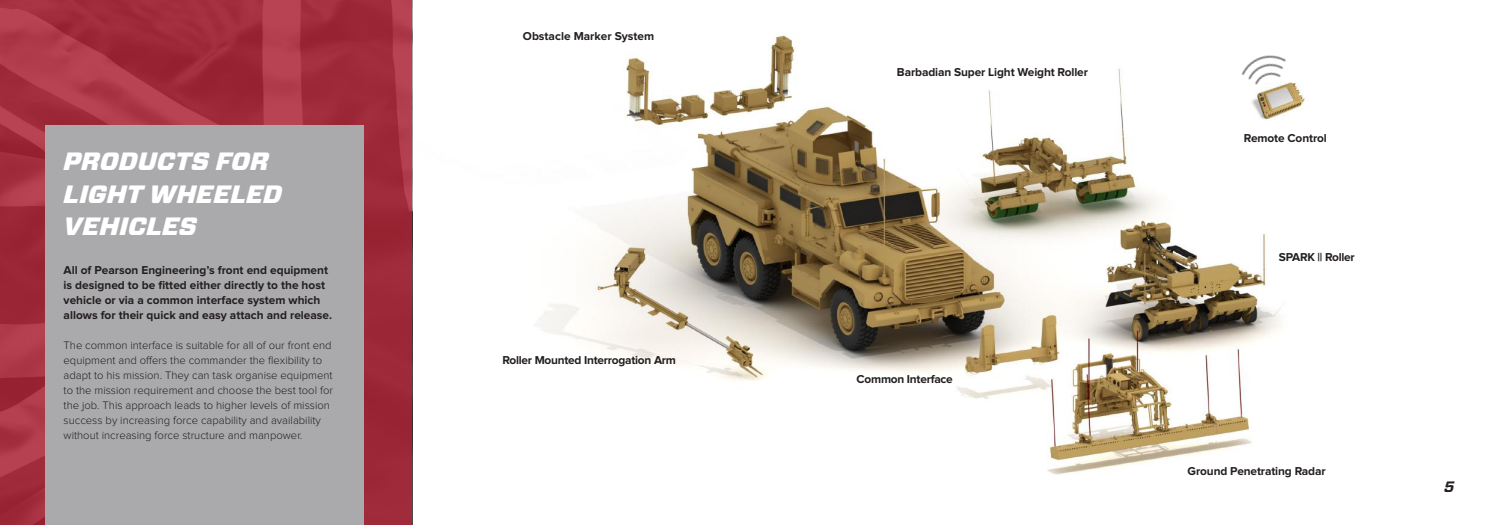
<style>
.page{position:relative;width:1489px;height:525px;background:#fff}
.page>*{position:absolute;margin:0;border:0;box-sizing:border-box;transform-origin:0 0}
.t1{font:italic 900 25px/32.5px "Vitesse Sans";color:#fff}
.t2{font:italic 700 15px "Vitesse Sans";color:#241f1f}
.t3{font:700 11.88px/15px "Proxima Nova";color:#241f1f}
.t4{font:700 11.88px "Proxima Nova";letter-spacing:-.02em;color:#241f1f}
.t5{font:300 11.25px/15px "Proxima Nova";color:#241f1f}
</style>
<div class="page">
<img style="left:412px;top:14px;width:870px;height:475px">
<svg style="left:0;top:0;width:412px;height:524px;background:#a32e3d"></svg>
<div style="left:45px;top:125px;width:318px;height:399px;background:#aaaaac"></div>
<img style="left:1245px;top:89px;width:60px;height:33px">
<img style="left:1229px;top:38px;width:69px;height:54px">
<h1 class="t1" style="left:64px;top:145px;width:220px">PRODUCTS FOR<br>LIGHT WHEELED<br>VEHICLES</h1>
<p class="t3" style="left:64px;top:262px;width:270px">All of Pearson Engineering’s front end equipment is designed to be fitted either directly to the host vehicle or via a common interface system which allows for their quick and easy attach and release.</p>
<p class="t5" style="left:64px;top:338px;width:271px">The common interface is suitable for all of our front end equipment and offers the commander the flexibility to adapt to his mission. They can task organise equipment to the mission requirement and choose the best tool for the job. This approach leads to higher levels of mission success by increasing force capability and availability without increasing force structure and manpower.</p>
<p class="t3" style="left:523px;top:29px;width:133px">Obstacle Marker System</p>
<p class="t4" style="left:502px;top:354px;width:175px">Roller Mounted Interrogation Arm</p>
<p class="t3" style="left:896px;top:65px;width:192px">Barbadian Super Light Weight Roller</p>
<p class="t4" style="left:856px;top:373px;width:98px">Common Interface</p>
<p class="t3" style="left:1243px;top:131px;width:84px">Remote Control</p>
<p class="t4" style="left:1278px;top:252px;width:77px">SPARK || Roller</p>
<p class="t3" style="left:1187px;top:463px;width:140px">Ground Penetrating Radar</p>
<h2 class="t2" style="left:1443px;top:476px;width:12px">5</h2>
</div>
